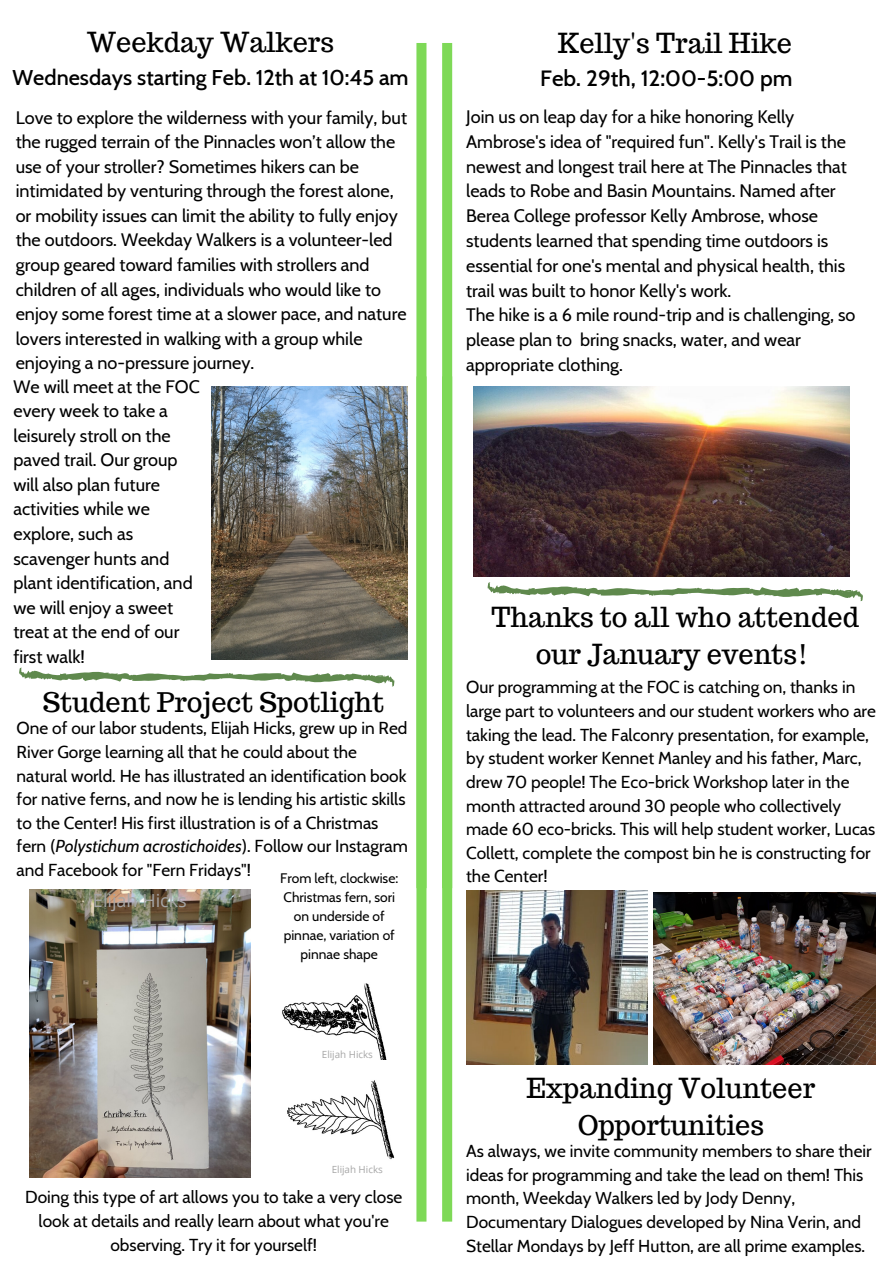
<style>
.page{position:relative;width:894px;height:1264px;background:#fff}
.page>*{position:absolute;margin:0;border:0;box-sizing:border-box;transform-origin:0 0}
.t1{font:27px/36.9px "Trocchi";color:#000;text-align:center}
.t2{font:500 22.5px "Cabin";color:#000}
.t3{font:500 21.75px "Cabin";color:#000}
.t4{font:18px/24.6px "Cabin";color:#000}
.t5{font:18px "Open Sans";color:#a6a6a6}
.t6{font:17.25px/23.7px "Cabin";color:#000}
.t7{font:13.8px/18.9px "Cabin";color:#000;text-align:center}
.t8{font:9.75px "Open Sans";color:#a6a6a6}
.s1{font-style:italic}
</style>
<div class="page">
<svg style="left:416px;top:43px;width:10px;height:1178px;background:#86db62"></svg>
<svg style="left:442px;top:43px;width:10px;height:1178px;background:#80d95a"></svg>
<svg style="left:19px;top:667px;width:376px;height:19px"></svg>
<svg style="left:487px;top:582px;width:376px;height:19px"></svg>
<img style="left:473px;top:387px;width:376px;height:189px">
<img style="left:282px;top:983px;width:105px;height:77px">
<img style="left:287px;top:1080px;width:108px;height:80px">
<img style="left:212px;top:387px;width:195px;height:272px">
<img style="left:29px;top:889px;width:221px;height:287px">
<img style="left:653px;top:892px;width:222px;height:172px">
<img style="left:466px;top:890px;width:181px;height:174px">
<h1 class="t1" style="left:87px;top:24px;width:249px">Weekday Walkers</h1>
<p class="t3" style="left:13px;top:64px;width:397px">Wednesdays starting Feb. 12th at 10:45 am</p>
<p class="t4" style="left:16px;top:105px;width:393px">Love to explore the wilderness with your family, but the rugged terrain of the Pinnacles won’t allow the use of your stroller? Sometimes hikers can be intimidated by venturing through the forest alone, or mobility issues can limit the ability to fully enjoy the outdoors. Weekday Walkers is a volunteer-led group geared toward families with strollers and children of all ages, individuals who would like to enjoy some forest time at a slower pace, and nature lovers interested in walking with a group while enjoying a no-pressure journey.</p>
<p class="t4" style="left:13px;top:374px;width:188px">We will meet at the FOC every week to take a leisurely stroll on the paved trail. Our group will also plan future activities while we explore, such as scavenger hunts and plant identification, and we will enjoy a sweet treat at the end of our first walk!</p>
<h1 class="t1" style="left:43px;top:683px;width:342px">Student Project Spotlight</h1>
<p class="t6" style="left:17px;top:716px;width:392px">One of our labor students, Elijah Hicks, grew up in Red River Gorge learning all that he could about the natural world. He has illustrated an identification book for native ferns, and now he is lending his artistic skills to the Center! His first illustration is of a Christmas fern (<span class="s1">Polystichum acrostichoides</span>). Follow our Instagram and Facebook for "Fern Fridays"!</p>
<p class="t7" style="left:280px;top:869px;width:119px">From left, clockwise:<br>Christmas fern, sori on underside of pinnae, variation of pinnae shape</p>
<p class="t5" style="left:93px;top:887px;width:95px">Elijah Hicks</p>
<p class="t8" style="left:322px;top:1047px;width:53px">Elijah Hicks</p>
<p class="t8" style="left:331px;top:1162px;width:53px">Elijah Hicks</p>
<p class="t6" style="left:25px;top:1185px;width:379px;text-align:center">Doing this type of art allows you to take a very close look at details and really learn about what you're observing. Try it for yourself!</p>
<h1 class="t1" style="left:558px;top:24px;width:235px">Kelly's Trail Hike</h1>
<p class="t2" style="left:540px;top:64px;width:253px">Feb. 29th, 12:00-5:00 pm</p>
<p class="t4" style="left:466px;top:104px;width:391px">Join us on leap day for a hike honoring Kelly Ambrose's idea of "required fun". Kelly's Trail is the newest and longest trail here at The Pinnacles that leads to Robe and Basin Mountains. Named after Berea College professor Kelly Ambrose, whose students learned that spending time outdoors is essential for one's mental and physical health, this trail was built to honor Kelly's work.<br>The hike is a 6 mile round-trip and is challenging, so please plan to bring snacks, water, and wear appropriate clothing.</p>
<h1 class="t1" style="left:491px;top:598px;width:369px">Thanks to all who attended our January events!</h1>
<p class="t6" style="left:466px;top:675px;width:411px">Our programming at the FOC is catching on, thanks in large part to volunteers and our student workers who are taking the lead. The Falconry presentation, for example, by student worker Kennet Manley and his father, Marc, drew 70 people! The Eco-brick Workshop later in the month attracted around 30 people who collectively made 60 eco-bricks. This will help student worker, Lucas Collett, complete the compost bin he is constructing for the Center!</p>
<h1 class="t1" style="left:526px;top:1069px;width:290px">Expanding Volunteer<br>Opportunities</h1>
<p class="t6" style="left:466px;top:1138px;width:407px">As always, we invite community members to share their ideas for programming and take the lead on them! This month, Weekday Walkers led by Jody Denny, Documentary Dialogues developed by Nina Verin, and Stellar Mondays by Jeff Hutton, are all prime examples.</p>
</div>
